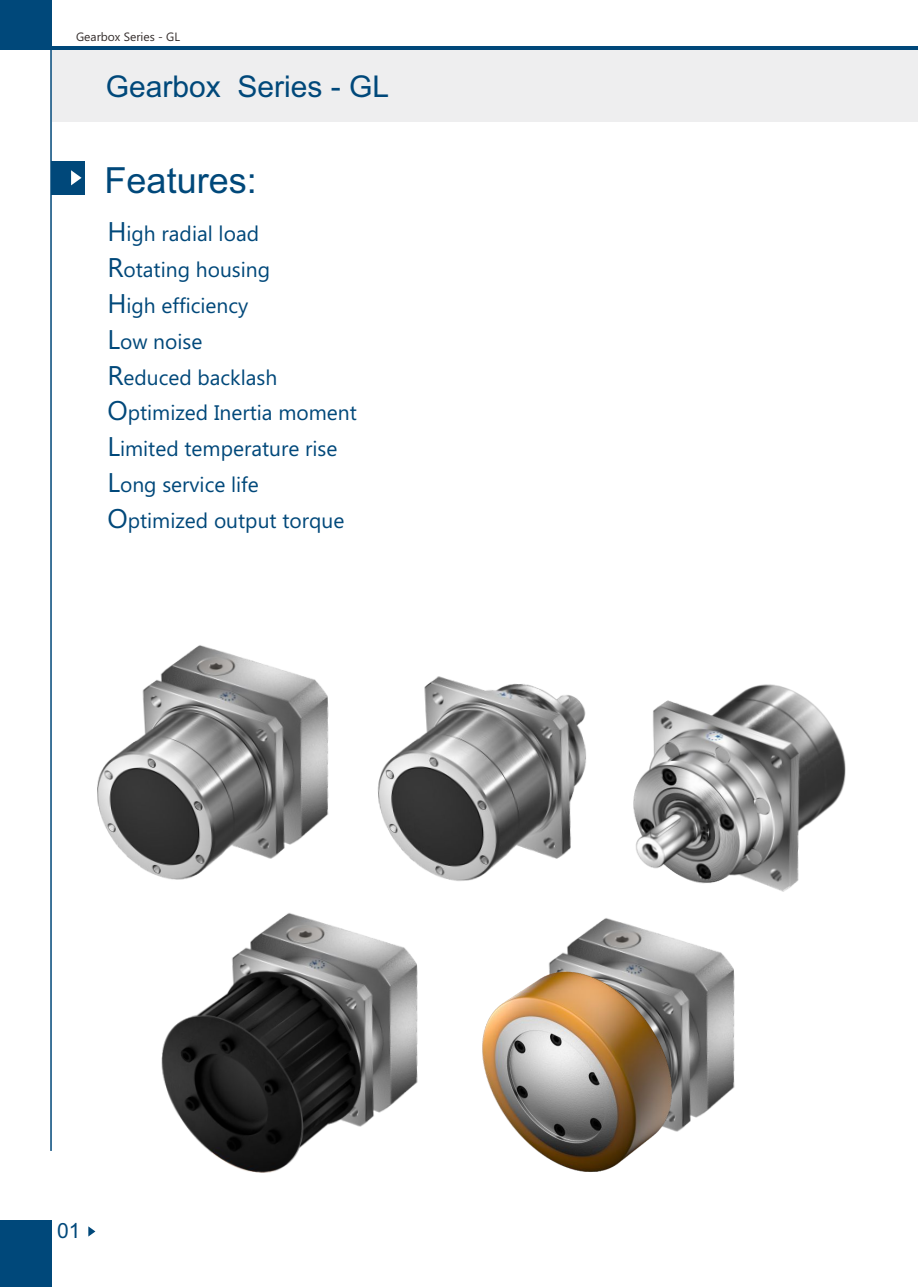
<style>
.page{position:relative;width:918px;height:1287px;background:#fff}
.page>*{position:absolute;margin:0;border:0;box-sizing:border-box;transform-origin:0 0}
.t1{font:36px "Arial";color:#00487a}
.t2{font:30px "Arial";color:#00487a}
.t3{font:21px/35.8px "Ebrima";color:#00487a}
.t4{font:21px "Arial";color:#00487a}
.t5{font:12px "Ebrima";color:#332c2b}
.s1{font-size:27px}
</style>
<div class="page">
<div style="left:52px;top:50px;width:866px;height:72px;background:#eeeeef"></div>
<hr style="left:50px;top:0;width:2px;height:1151px;background:#00487a">
<div style="left:0;top:1220px;width:51px;height:67px;background:#00487a"></div>
<svg style="left:88px;top:1226px;width:7px;height:11px"></svg>
<hr style="left:9px;top:47px;width:909px;height:3px;background:#00487a">
<div style="left:0;top:0;width:51px;height:50px;background:#00487a"></div>
<div style="left:51px;top:161px;width:34px;height:34px;background:#00487a"></div>
<svg style="left:71px;top:170px;width:11px;height:15px"></svg>
<img style="left:218px;top:1157px;width:77px;height:16px">
<img style="left:546px;top:1157px;width:81px;height:15px">
<img style="left:50px;top:528px;width:685px;height:629px">
<img style="left:603px;top:607px;width:243px;height:315px">
<p class="t5" style="left:76px;top:32px;width:106px">Gearbox Series - GL</p>
<h2 class="t2" style="left:106px;top:75px;width:285px">Gearbox Series - GL</h2>
<h1 class="t1" style="left:105px;top:167px;width:154px">Features:</h1>
<p class="t3" style="left:107px;top:218px;width:251px"><span class="s1">H</span>igh radial load<br><span class="s1">R</span>otating housing<br><span class="s1">H</span>igh efficiency<br><span class="s1">L</span>ow noise<br><span class="s1">R</span>educed backlash<br><span class="s1">O</span>ptimized Inertia moment<br><span class="s1">L</span>imited temperature rise<br><span class="s1">L</span>ong service life<br><span class="s1">O</span>ptimized output torque</p>
<p class="t4" style="left:57px;top:1223px;width:25px">01</p>
</div>
